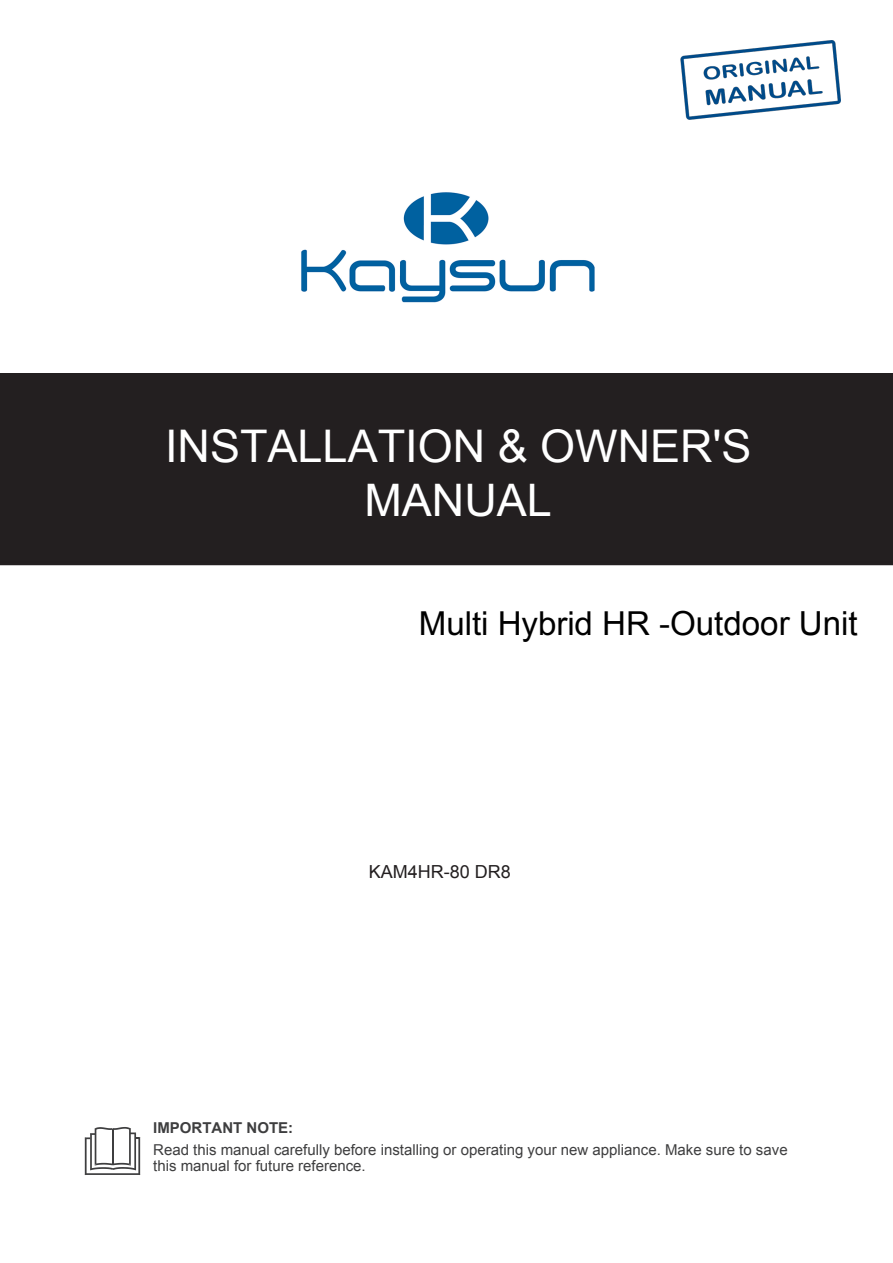
<style>
.page{position:relative;width:893px;height:1263px;background:#fff}
.page>*{position:absolute;margin:0;border:0;box-sizing:border-box;transform-origin:0 0}
.t1{font:45px "Arial";color:#fff}
.t2{font:45px "Arial";color:#fff}
.t3{font:33.15px "Arial";color:#000}
.t4{font:18px "Arial";color:#231f20}
.t5{font:15px/15.9px "Arial";color:#3e3e3f}
.t6{font:700 15px "Arial";color:#3e3e3f}
.s1{font-style:inherit}
</style>
<div class="page">
<svg style="left:85px;top:1127px;width:55px;height:48px"></svg>
<div style="left:0;top:374px;width:892px;height:191px;background:#231f20"></div>
<img style="left:301px;top:192px;width:294px;height:111px">
<img style="left:680px;top:40px;width:161px;height:80px">
<h1 class="t1" style="left:165px;top:416px;width:588px">INSTALLATION &amp; OWNER'S</h1>
<h1 class="t2" style="left:364px;top:475px;width:189px">MANUAL</h1>
<h2 class="t3" style="left:419px;top:605px;width:440px">Multi Hybrid HR -<span class="s1">Out</span>door Unit</h2>
<p class="t4" style="left:369px;top:859px;width:144px">KAM4HR-80 DR8</p>
<p class="t6" style="left:153px;top:1118px;width:141px">IMPORTANT NOTE:</p>
<p class="t5" style="left:153px;top:1141px;width:636px">Read this manual carefully before installing or operating your new appliance. Make sure to save this manual for future reference.</p>
</div>
